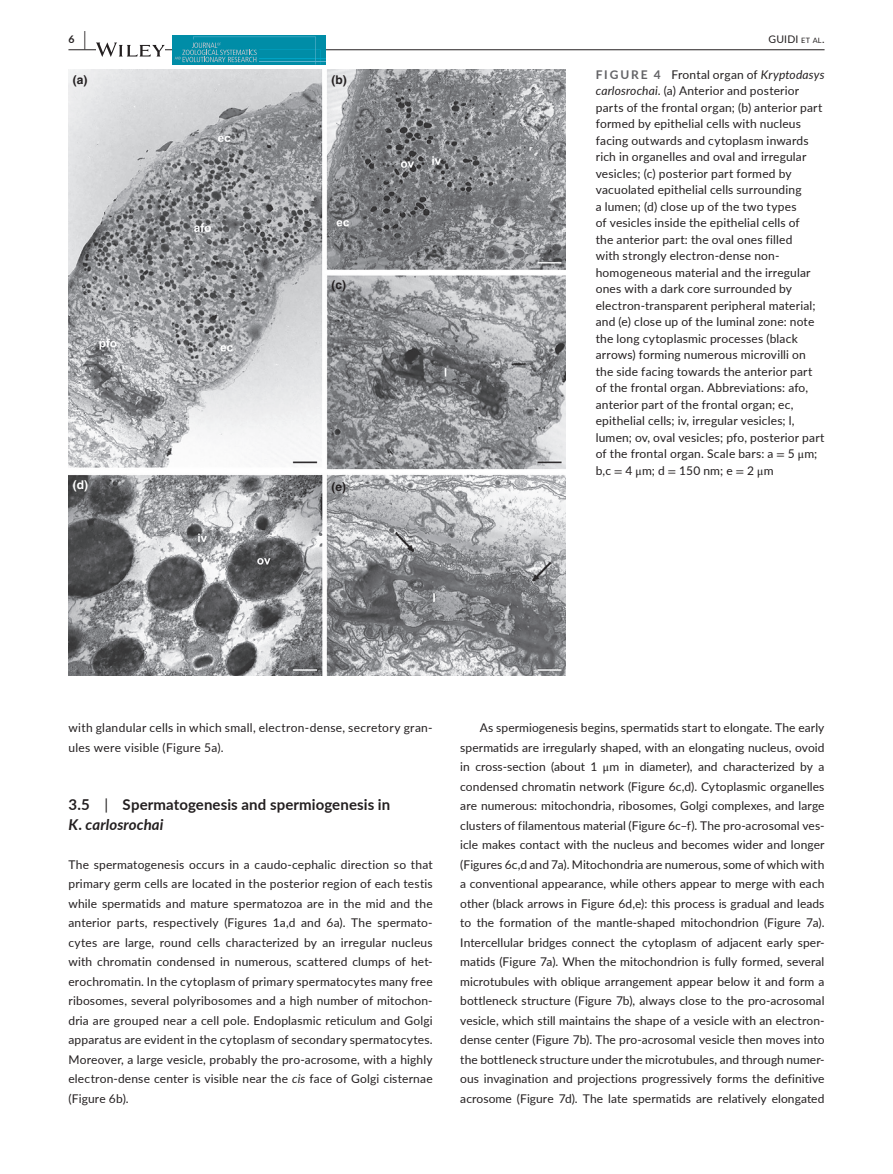
<style>
.page{position:relative;width:893px;height:1174px;background:#fff}
.page>*{position:absolute;margin:0;border:0;box-sizing:border-box;transform-origin:0 0}
.t1{font:700 15px/19.5px "Lato";letter-spacing:.01em;color:#231f20}
.t2{font:12px/19.5px "Lato";letter-spacing:.015em;color:#231f20}
.t3{font:700 12px "Helvetica";color:#231f20}
.t4{font:700 12px "Helvetica";color:#fff}
.t5{font:10.5px "Lato";letter-spacing:.02em;color:#231f20}
.t6{font:700 10.5px "Lato";color:#231f20}
.s1{font-size:19.5px}
.s2{font-size:7.35px}
.s3{font-weight:700;color:#636366}
.s4{font-style:italic}
.s5{font-family:"STIX"}
.s6{font-weight:400}
</style>
<div class="page">
<hr style="left:68px;top:49px;width:756px;height:1px;background:#231f20">
<svg style="left:96px;top:42px;width:69px;height:15px"></svg>
<svg style="left:172px;top:35px;width:153px;height:30px"></svg>
<hr style="left:259px;top:58px;width:66px;height:1px;background:#00a3c5">
<hr style="left:259px;top:61px;width:66px;height:1px;background:#5db3ce">
<svg style="left:175px;top:37px;width:146px;height:28px;background:#1192ab"></svg>
<img style="left:68px;top:69px;width:498px;height:607px">
<p class="t6" style="left:68px;top:31px;width:19px">6 <span class="s1">|</span></p>
<p class="t5" style="left:768px;top:31px;width:58px">GUIDI <span class="s2">et al</span>.</p>
<p class="t3" style="left:73px;top:72px;width:16px">(a)</p>
<p class="t4" style="left:73px;top:477px;width:17px">(d)</p>
<p class="t3" style="left:331px;top:72px;width:17px">(b)</p>
<p class="t3" style="left:331px;top:278px;width:16px">(c)</p>
<p class="t3" style="left:331px;top:479px;width:16px">(e)</p>
<p class="t2" style="left:596px;top:66px;width:230px;line-height:16.5px"><span class="s3">FIGURE 4</span> Frontal organ of <span class="s4">Kryptodasys carlosrochai</span>. (a) Anterior and posterior parts of the frontal organ; (b) anterior part formed by epithelial cells with nucleus facing outwards and cytoplasm inwards rich in organelles and oval and irregular vesicles; (c) posterior part formed by vacuolated epithelial cells surrounding<br>a lumen; (d) close up of the two types<br>of vesicles inside the epithelial cells of<br>the anterior part: the oval ones filled<br>with strongly electron-dense non&shy;homogeneous material and the irregular ones with a dark core surrounded by electron-transparent peripheral material; and (e) close up of the luminal zone: note the long cytoplasmic processes (black arrows) forming numerous microvilli on the side facing towards the anterior part of the frontal organ. Abbreviations: afo, anterior part of the frontal organ; ec, epithelial cells; iv, irregular vesicles; l, lumen; ov, oval vesicles; pfo, posterior part of the frontal organ. Scale bars: a <span class="s5">=</span> 5 <span class="s5">μ</span>m; b,c <span class="s5">=</span> 4 <span class="s5">μ</span>m; d <span class="s5">=</span> 150 nm; e <span class="s5">=</span> 2 <span class="s5">μ</span>m</p>
<p class="t2" style="left:68px;top:717px;width:366px">with glandular cells in which small, electron-dense, secretory gran&shy;ules were visible (Figure 5a).</p>
<p class="t1" style="left:68px;top:794px;width:323px">3.5 <span class="s6">|</span> Spermatogenesis and spermiogenesis in<br><span class="s4">K</span>. <span class="s4">carlosrochai</span></p>
<p class="t2" style="left:68px;top:854px;width:366px;text-align:justify">The spermatogenesis occurs in a caudo-cephalic direction so that primary germ cells are located in the posterior region of each testis while spermatids and mature spermatozoa are in the mid and the anterior parts, respectively (Figures 1a,d and 6a). The spermato&shy;cytes are large, round cells characterized by an irregular nucleus with chromatin condensed in numerous, scattered clumps of het&shy;erochromatin. In the cytoplasm of primary spermatocytes many free ribosomes, several polyribosomes and a high number of mitochon&shy;dria are grouped near a cell pole. Endoplasmic reticulum and Golgi apparatus are evident in the cytoplasm of secondary spermatocytes.<br>Moreover, a large vesicle, probably the pro-acrosome, with a highly electron-dense center is visible near the <span class="s4">cis</span> face of Golgi cisternae (Figure 6b).</p>
<p class="t2" style="left:460px;top:717px;width:366px;text-align:justify;text-indent:20px">As spermiogenesis begins, spermatids start to elongate. The early spermatids are irregularly shaped, with an elongating nucleus, ovoid in cross-section (about 1 <span class="s5">μ</span>m in diameter), and characterized by a condensed chromatin network (Figure 6c,d). Cytoplasmic organelles are numerous: mitochondria, ribosomes, Golgi complexes, and large clusters of filamentous material (Figure 6c–f). The pro-acrosomal ves&shy;icle makes contact with the nucleus and becomes wider and longer (Figures 6c,d and 7a). Mitochondria are numerous, some of which with a conventional appearance, while others appear to merge with each other (black arrows in Figure 6d,e): this process is gradual and leads to the formation of the mantle-shaped mitochondrion (Figure 7a).<br>Intercellular bridges connect the cytoplasm of adjacent early sper&shy;matids (Figure 7a). When the mitochondrion is fully formed, several microtubules with oblique arrangement appear below it and form a bottleneck structure (Figure 7b), always close to the pro-acrosomal vesicle, which still maintains the shape of a vesicle with an electron&shy;dense center (Figure 7b). The pro-acrosomal vesicle then moves into the bottleneck structure under the microtubules, and through numer&shy;ous invagination and projections progressively forms the definitive acrosome (Figure 7d). The late spermatids are relatively elongated</p>
</div>
